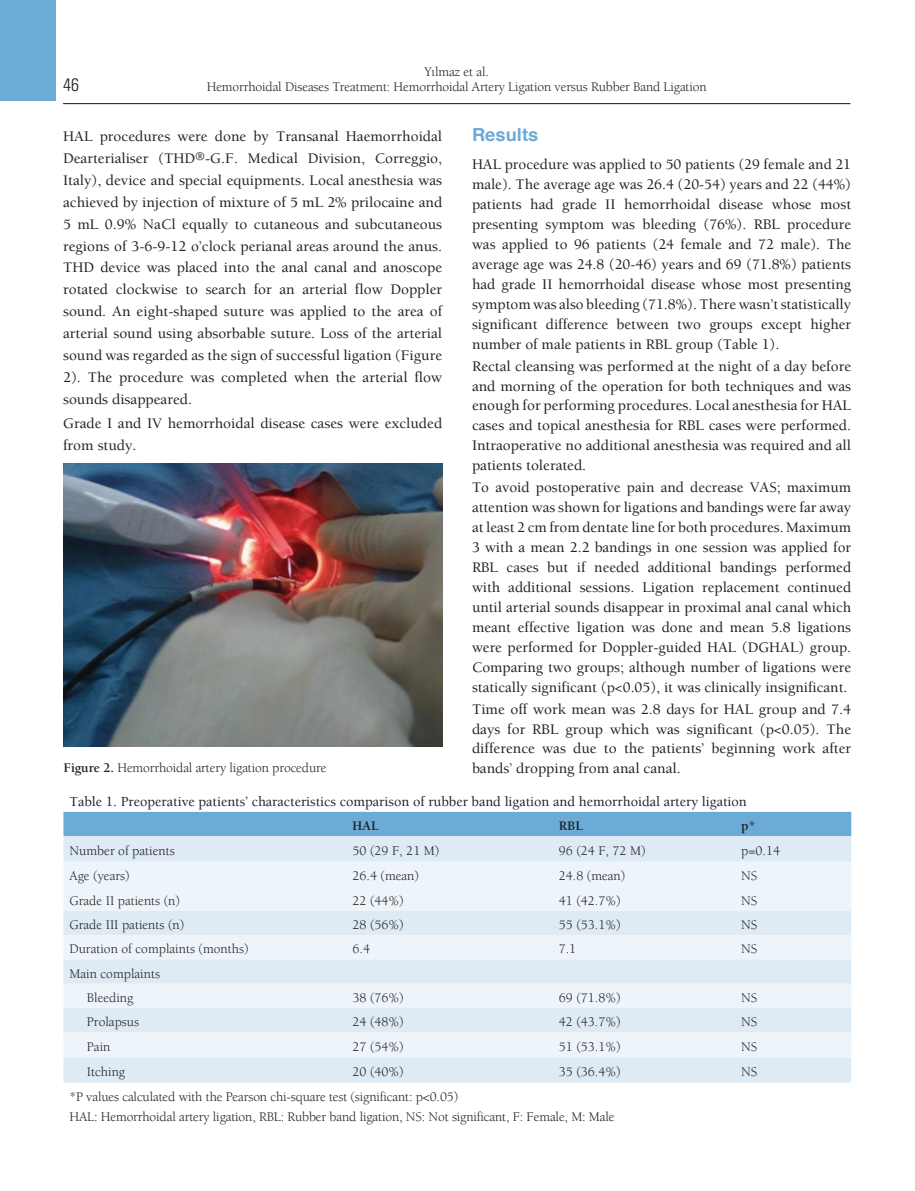
<style>
.page{position:relative;width:915px;height:1191px;background:#fff}
.page>*{position:absolute;margin:0;border:0;box-sizing:border-box;transform-origin:0 0}
.YAZI_BASLIK{font:700 18px "Helvetica";color:#6babd5}
.t1{font:18px "Univers Cond Light Tr";color:#231f20}
.YAZI{font:500 15px/20px "Berkeley";color:#231f20;text-align:justify}
.TABLO-BASI{font:500 14.25px "Berkeley";color:#231f20}
.TABLO-YAZI{font:13.5px "Berkeley";color:#231f20}
.TABLO-ALTI{font:13.5px "Berkeley";letter-spacing:-.01em;color:#231f20}
.RESİM-ALTI{font:13.5px "Berkeley";letter-spacing:-.01em;color:#231f20}
.TABLO-ARA{font:700 13.5px "Berkeley";color:#231f20}
.s1{font-weight:700}
</style>
<div class="page">
<hr style="left:63px;top:103px;width:787px;height:1px;background:#231f20">
<div style="left:0;top:0;width:55px;height:101px;background:#6babd5"></div>
<img style="left:63px;top:463px;width:379px;height:283px">
<div style="left:63px;top:812px;width:788px;height:24px;background:#6babd5"></div>
<div style="left:63px;top:836px;width:788px;height:246px;background:#deeaf4"></div>
<svg style="left:63px;top:861px;width:788px;height:197px;background:#e8f0f7"></svg>
<p class="TABLO-ALTI" style="left:424px;top:64px;width:66px">Yılmaz et al.</p>
<p class="TABLO-ALTI" style="left:207px;top:79px;width:501px">Hemorrhoidal Diseases Treatment: Hemorrhoidal Artery Ligation versus Rubber Band Ligation</p>
<p class="YAZI" style="left:63px;top:125px;width:380px;line-height:21.9px">HAL procedures were done by Transanal Haemorrhoidal Dearterialiser (THD<sup>®</sup>-G.F. Medical Division, Correggio, Italy), device and special equipments. Local anesthesia was achieved by injection of mixture of 5 mL 2% prilocaine and 5 mL 0.9% NaCl equally to cutaneous and subcutaneous regions of 3-6-9-12 o’clock perianal areas around the anus.<br>THD device was placed into the anal canal and anoscope rotated clockwise to search for an arterial flow Doppler sound. An eight-shaped suture was applied to the area of arterial sound using absorbable suture. Loss of the arterial sound was regarded as the sign of successful ligation (Figure 2). The procedure was completed when the arterial flow sounds disappeared.</p>
<p class="YAZI" style="left:63px;top:412px;width:380px;line-height:21.9px">Grade I and IV hemorrhoidal disease cases were excluded from study.</p>
<p class="t1" style="left:63px;top:74px;width:17px">46</p>
<p class="YAZI_BASLIK" style="left:472px;top:120px;width:68px">Results</p>
<p class="YAZI" style="left:472px;top:154px;width:380px">HAL procedure was applied to 50 patients (29 female and 21 male). The average age was 26.4 (20-54) years and 22 (44%) patients had grade II hemorrhoidal disease whose most presenting symptom was bleeding (76%). RBL procedure was applied to 96 patients (24 female and 72 male). The average age was 24.8 (20-46) years and 69 (71.8%) patients had grade II hemorrhoidal disease whose most presenting symptom was also bleeding (71.8%). There wasn’t statistically significant difference between two groups except higher number of male patients in RBL group (Table 1).</p>
<p class="YAZI" style="left:472px;top:356px;width:380px">Rectal cleansing was performed at the night of a day before and morning of the operation for both techniques and was enough for performing procedures. Local anesthesia for HAL cases and topical anesthesia for RBL cases were performed.<br>Intraoperative no additional anesthesia was required and all patients tolerated.</p>
<p class="YAZI" style="left:472px;top:477px;width:380px">To avoid postoperative pain and decrease VAS; maximum attention was shown for ligations and bandings were far away at least 2 cm from dentate line for both procedures. Maximum 3 with a mean 2.2 bandings in one session was applied for RBL cases but if needed additional bandings performed with additional sessions. Ligation replacement continued until arterial sounds disappear in proximal anal canal which meant effective ligation was done and mean 5.8 ligations were performed for Doppler-guided HAL (DGHAL) group.<br>Comparing two groups; although number of ligations were statically significant (p&lt;0.05), it was clinically insignificant.</p>
<p class="YAZI" style="left:472px;top:698px;width:380px">Time off work mean was 2.8 days for HAL group and 7.4 days for RBL group which was significant (p&lt;0.05). The difference was due to the patients’ beginning work after bands’ dropping from anal canal.</p>
<p class="RESİM-ALTI" style="left:63px;top:760px;width:264px"><span class="s1">Figure 2.</span> Hemorrhoidal artery ligation procedure</p>
<p class="TABLO-BASI" style="left:69px;top:792px;width:678px">Table 1. Preoperative patients’ characteristics comparison of rubber band ligation and hemorrhoidal artery ligation</p>
<p class="TABLO-ARA" style="left:352px;top:818px;width:28px">HAL</p>
<p class="TABLO-ARA" style="left:558px;top:818px;width:26px">RBL</p>
<p class="TABLO-ARA" style="left:741px;top:818px;width:15px">p*</p>
<p class="TABLO-YAZI" style="left:69px;top:843px;width:107px">Number of patients</p>
<p class="TABLO-YAZI" style="left:352px;top:843px;width:88px">50 (29 F, 21 M)</p>
<p class="TABLO-YAZI" style="left:558px;top:843px;width:88px">96 (24 F, 72 M)</p>
<p class="TABLO-YAZI" style="left:741px;top:843px;width:40px">p=0.14</p>
<p class="TABLO-YAZI" style="left:69px;top:867px;width:62px">Age (years)</p>
<p class="TABLO-YAZI" style="left:352px;top:867px;width:68px">26.4 (mean)</p>
<p class="TABLO-YAZI" style="left:558px;top:867px;width:68px">24.8 (mean)</p>
<p class="TABLO-YAZI" style="left:741px;top:867px;width:18px">NS</p>
<p class="TABLO-YAZI" style="left:69px;top:892px;width:112px">Grade II patients (n)</p>
<p class="TABLO-YAZI" style="left:352px;top:892px;width:53px">22 (44%)</p>
<p class="TABLO-YAZI" style="left:558px;top:892px;width:63px">41 (42.7%)</p>
<p class="TABLO-YAZI" style="left:741px;top:892px;width:18px">NS</p>
<p class="TABLO-YAZI" style="left:69px;top:916px;width:116px">Grade III patients (n)</p>
<p class="TABLO-YAZI" style="left:352px;top:916px;width:53px">28 (56%)</p>
<p class="TABLO-YAZI" style="left:558px;top:916px;width:63px">55 (53.1%)</p>
<p class="TABLO-YAZI" style="left:741px;top:916px;width:18px">NS</p>
<p class="TABLO-YAZI" style="left:69px;top:941px;width:180px">Duration of complaints (months)</p>
<p class="TABLO-YAZI" style="left:352px;top:941px;width:19px">6.4</p>
<p class="TABLO-YAZI" style="left:558px;top:941px;width:19px">7.1</p>
<p class="TABLO-YAZI" style="left:741px;top:941px;width:18px">NS</p>
<p class="TABLO-YAZI" style="left:69px;top:965px;width:92px">Main complaints</p>
<p class="TABLO-YAZI" style="left:87px;top:989px;width:48px">Bleeding</p>
<p class="TABLO-YAZI" style="left:352px;top:989px;width:53px">38 (76%)</p>
<p class="TABLO-YAZI" style="left:558px;top:989px;width:63px">69 (71.8%)</p>
<p class="TABLO-YAZI" style="left:741px;top:989px;width:18px">NS</p>
<p class="TABLO-YAZI" style="left:87px;top:1014px;width:54px">Prolapsus</p>
<p class="TABLO-YAZI" style="left:352px;top:1014px;width:53px">24 (48%)</p>
<p class="TABLO-YAZI" style="left:558px;top:1014px;width:63px">42 (43.7%)</p>
<p class="TABLO-YAZI" style="left:741px;top:1014px;width:18px">NS</p>
<p class="TABLO-YAZI" style="left:87px;top:1039px;width:25px">Pain</p>
<p class="TABLO-YAZI" style="left:352px;top:1039px;width:53px">27 (54%)</p>
<p class="TABLO-YAZI" style="left:558px;top:1039px;width:63px">51 (53.1%)</p>
<p class="TABLO-YAZI" style="left:741px;top:1039px;width:18px">NS</p>
<p class="TABLO-YAZI" style="left:87px;top:1064px;width:40px">Itching</p>
<p class="TABLO-YAZI" style="left:352px;top:1064px;width:53px">20 (40%)</p>
<p class="TABLO-YAZI" style="left:558px;top:1064px;width:63px">35 (36.4%)</p>
<p class="TABLO-YAZI" style="left:741px;top:1064px;width:18px">NS</p>
<p class="TABLO-ALTI" style="left:69px;top:1088px;width:390px">*P values calculated with the Pearson chi-square test (significant: p&lt;0.05)</p>
<p class="TABLO-ALTI" style="left:69px;top:1108px;width:546px">HAL: Hemorrhoidal artery ligation, RBL: Rubber band ligation, NS: Not significant, F: Female, M: Male</p>
</div>
